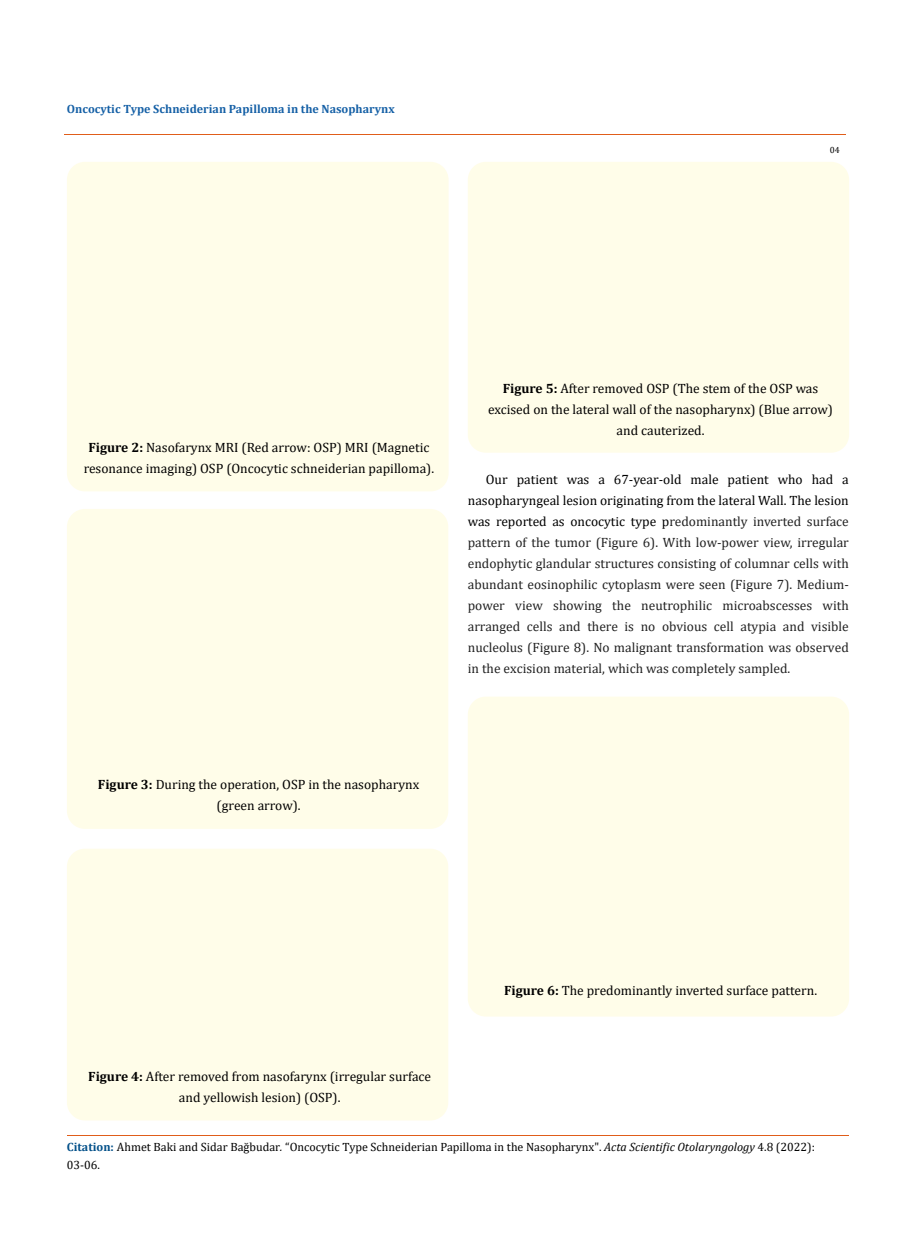
<style>
.page{position:relative;width:917px;height:1242px;background:#fff}
.page>*{position:absolute;margin:0;border:0;box-sizing:border-box;transform-origin:0 0}
.t1{font:13.5px/21px "Cambria";color:#222;text-align:justify}
.t2{font:13.5px/21px "Cambria";color:#000;text-align:center}
.t3{font:12px/18px "Cambria";color:#000}
.t4{font:700 12px "Cambria";color:#1560a6}
.t5{font:9px "Cambria";color:#000}
.s1{font-weight:700}
.s2{color:#000}
.s3{font-weight:700;color:#035089}
.s4{font-style:italic}
</style>
<div class="page">
<div style="left:67px;top:162px;width:381px;height:329px;background:#fffde9;border-radius:18px"></div>
<div style="left:67px;top:509px;width:381px;height:320px;background:#fffde9;border-radius:18px"></div>
<div style="left:67px;top:849px;width:381px;height:271px;background:#fffde9;border-radius:18px"></div>
<div style="left:468px;top:162px;width:381px;height:291px;background:#fffde9;border-radius:18px"></div>
<div style="left:468px;top:697px;width:381px;height:320px;background:#fffde9;border-radius:18px"></div>
<hr style="left:64px;top:135px;width:781px;height:1px;background:#e05d1a">
<hr style="left:67px;top:1136px;width:781px;height:1px;background:#e05d1a">
<p class="t4" style="left:67px;top:100px;width:329px">Oncocytic Type Schneiderian Papilloma in the Nasopharynx</p>
<p class="t5" style="left:829px;top:145px;width:11px">04</p>
<p class="t2" style="left:84px;top:437px;width:352px"><span class="s1">Figure 2:</span> Nasofarynx MRI (Red arrow: OSP) MRI (Magnetic resonance imaging) OSP (Oncocytic schneiderian papilloma).</p>
<p class="t2" style="left:488px;top:378px;width:346px"><span class="s1">Figure 5:</span> After removed OSP (The stem of the OSP was excised on the lateral wall of the nasopharynx) (Blue arrow) and cauterized.</p>
<p class="t1" style="left:468px;top:468px;width:382px;text-indent:18px"><span class="s2">Our patient was a 67-year-old male patient who had a nasopharyngeal lesion originating from the lateral Wall. The lesion was reported as oncocytic type p</span>redominantly inverted surface pattern of the tumor (Figure 6). With low-power view, irregular endophytic glandular structures consisting of columnar cells with abundant eosinophilic cytoplasm were seen (Figure 7). Medium&shy;power view showing the neutrophilic microabscesses with arranged cells and there is no obvious cell atypia and visible nucleolus (Figure 8). No malignant transformation was observed in the excision material, which was completely sampled.</p>
<p class="t2" style="left:98px;top:774px;width:323px"><span class="s1">Figure 3:</span> During the operation, OSP in the nasopharynx (green arrow).</p>
<p class="t2" style="left:88px;top:1066px;width:344px"><span class="s1">Figure 4:</span> After removed from nasofarynx (irregular surface and yellowish lesion) (OSP).</p>
<p class="t2" style="left:504px;top:980px;width:314px"><span class="s1">Figure 6:</span> The predominantly inverted surface pattern.</p>
<p class="t3" style="left:67px;top:1138px;width:749px"><span class="s3">Citation:</span> Ahmet Baki and Sidar Bağbudar<span class="s4">.</span> “Oncocytic Type Schneiderian Papilloma in the Nasopharynx". <span class="s4">Acta Scientific Otolaryngology</span> 4.8 (2022):<br>03-06.</p>
</div>
